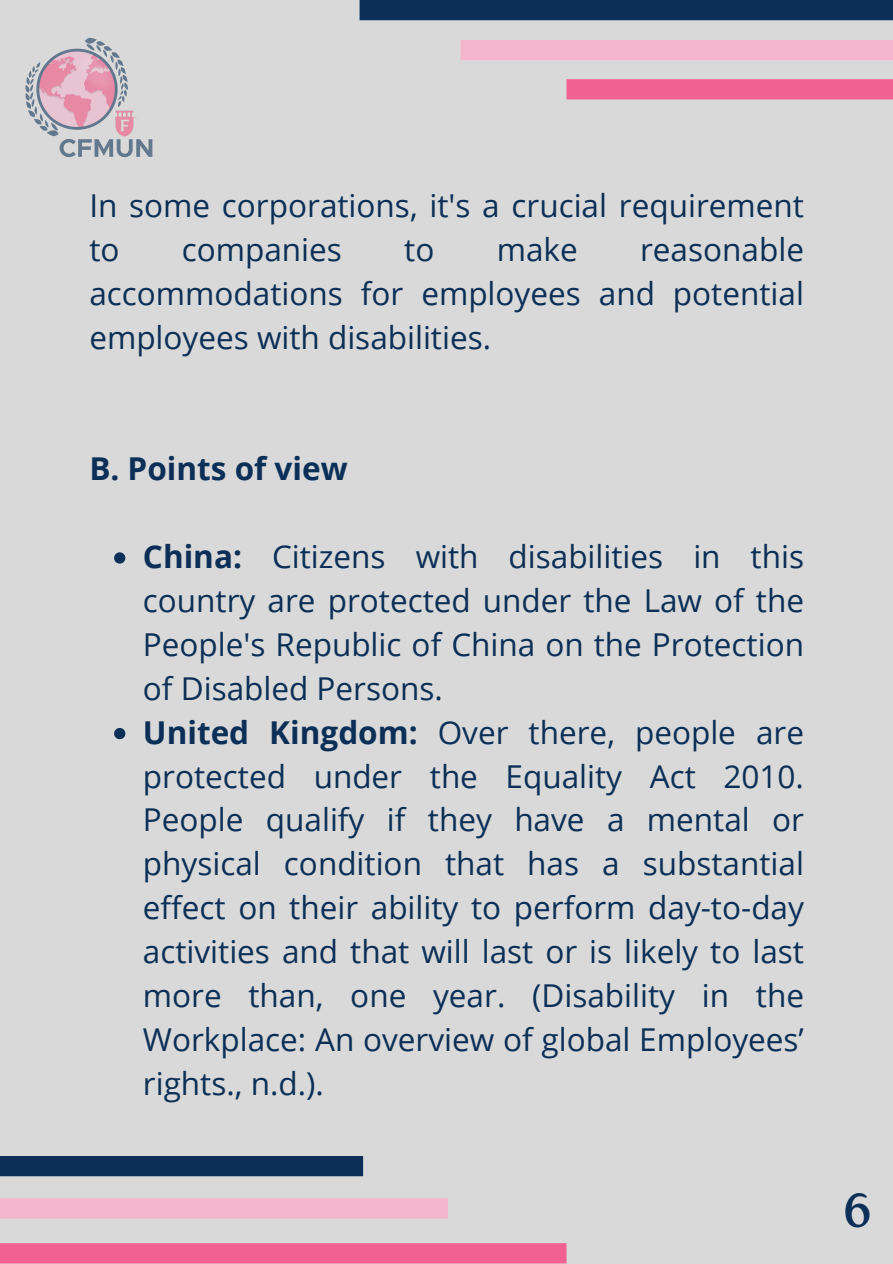
<style>
.page{position:relative;width:893px;height:1264px;background:#fff}
.page>*{position:absolute;margin:0;border:0;box-sizing:border-box;transform-origin:0 0}
.t1{font:47.85px "Roca One";color:#0b2f57}
.t2{font:31.5px/43.8px "Open Sans";color:#0b2f57;text-align:justify}
.t3{font:700 31.5px "Open Sans";color:#0b2f57}
.s1{font-weight:700}
</style>
<div class="page">
<div style="left:0;top:0;width:892px;height:1263px;background:#d9d9d9"></div>
<div style="left:359px;top:0;width:533px;height:20px;background:#0b2f57"></div>
<div style="left:460px;top:40px;width:432px;height:20px;background:#f4b5cd"></div>
<div style="left:566px;top:79px;width:326px;height:20px;background:#f26191"></div>
<div style="left:0;top:1155px;width:363px;height:21px;background:#0b2f57"></div>
<div style="left:0;top:1198px;width:448px;height:20px;background:#f4b5cd"></div>
<div style="left:0;top:1243px;width:566px;height:20px;background:#f26191"></div>
<img style="left:25px;top:37px;width:128px;height:121px">
<svg style="left:114px;top:552px;width:11px;height:11px"></svg>
<svg style="left:114px;top:728px;width:11px;height:11px"></svg>
<p class="t2" style="left:89px;top:183px;width:716px">In some corporations, it's a crucial requirement to</p>
<p class="t2" style="left:89px;top:227px;width:716px;text-indent:550px">reasonable accommodations for employees and potential employees with disabilities.</p>
<p class="t2" style="left:182px;top:227px;width:162px">companies</p>
<p class="t2" style="left:404px;top:227px;width:32px">to</p>
<p class="t2" style="left:496px;top:227px;width:82px">make</p>
<h1 class="t3" style="left:89px;top:446px;width:260px">B. Points of view</h1>
<p class="t2" style="left:143px;top:534px;width:662px"><span class="s1">China:</span> Citizens with disabilities in this country are protected under the Law of the People's Republic of China on the Protection of Disabled Persons.</p>
<p class="t2" style="left:143px;top:709px;width:662px"><span class="s1">United Kingdom:</span> Over there, people are protected under the Equality Act 2010.<br>People qualify if they have a mental or physical condition that has a substantial effect on their ability to perform day-to-day activities and that will last or is likely to last more than, one year. (Disability in the Workplace: An overview of global Employees’ rights., n.d.).</p>
<p class="t1" style="left:843px;top:1182px;width:30px">6</p>
</div>
